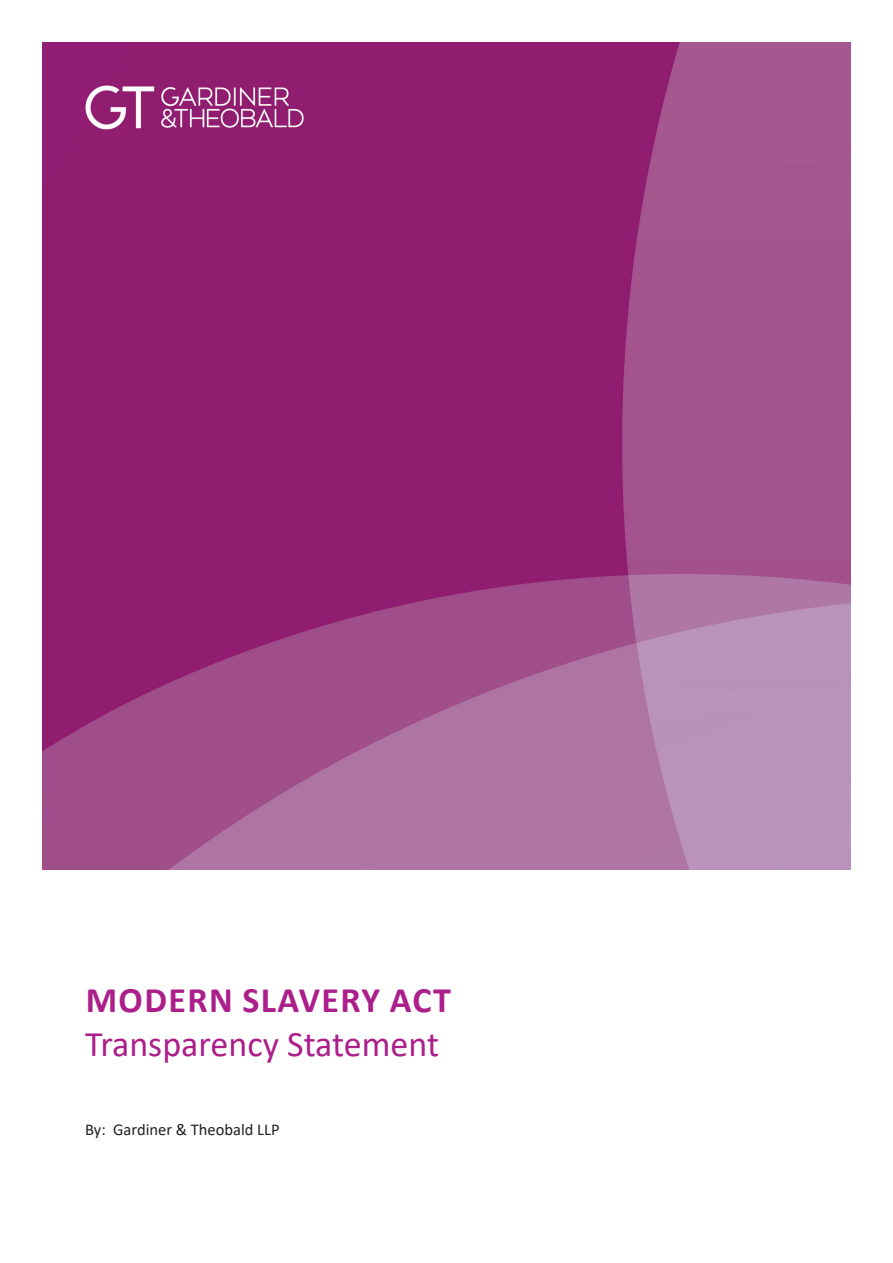
<style>
.page{position:relative;width:893px;height:1263px;background:#fff}
.page>*{position:absolute;margin:0;border:0;box-sizing:border-box;transform-origin:0 0}
.t1{font:36px "Calibri";color:#ac1e8a}
.t2{font:700 36px "Calibri";letter-spacing:.04em;color:#ac1e8a}
.t3{font:16.5px "Calibri";color:#231f20}
</style>
<div class="page">
<img style="left:43px;top:43px;width:807px;height:827px">
<p class="t2" style="left:86px;top:975px;width:367px">MODERN SLAVERY ACT</p>
<p class="t1" style="left:85px;top:1019px;width:356px">Transparency Statement</p>
<p class="t3" style="left:85px;top:1118px;width:196px">By: Gardiner &amp; Theobald LLP</p>
</div>
